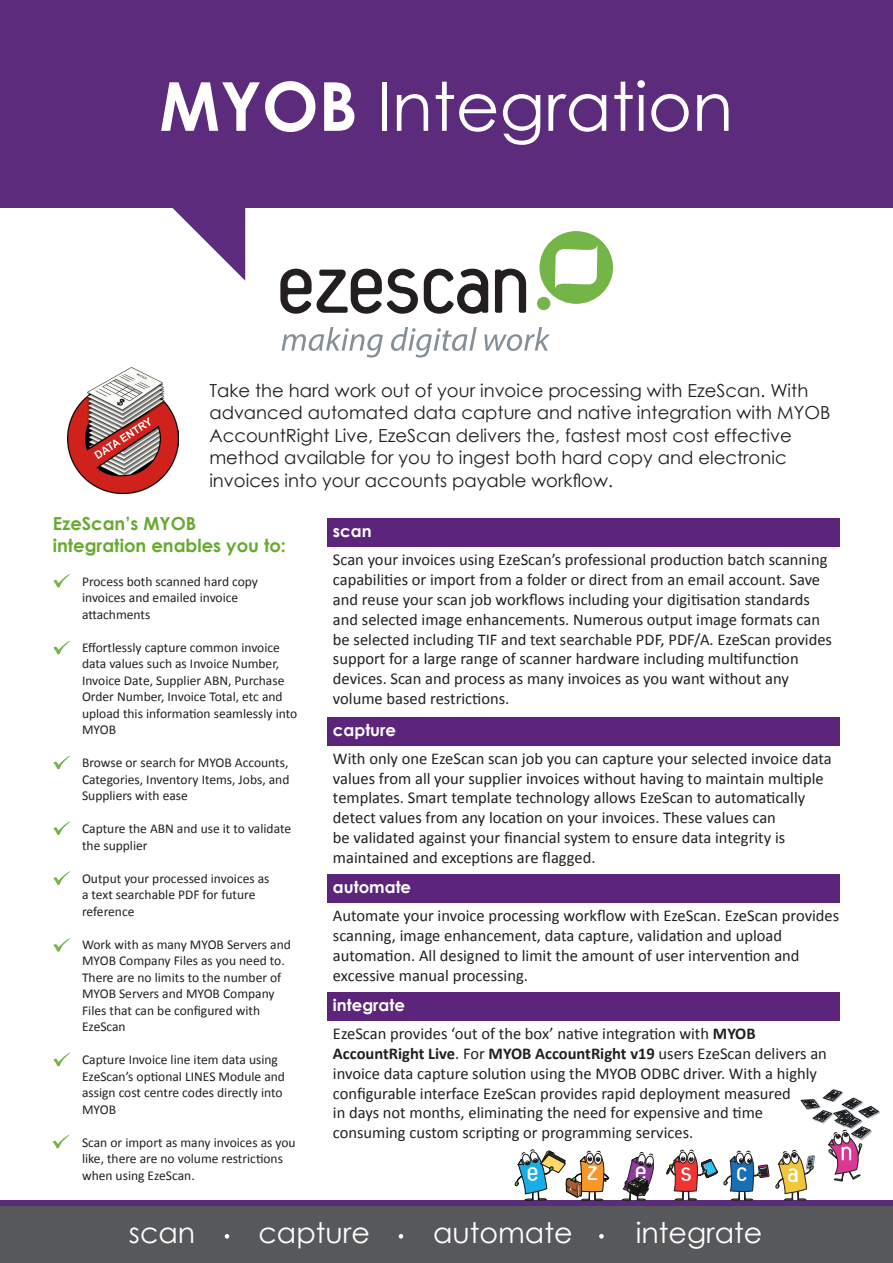
<style>
.page{position:relative;width:893px;height:1263px;background:#fff}
.page>*{position:absolute;margin:0;border:0;box-sizing:border-box;transform-origin:0 0}
.t1{font:67.5px "Century Gothic";color:#fff}
.t2{font:29.25px "Platelet";color:#fff}
.t3{font:28.5px "Century Gothic";color:#fff}
.t4{font:18px/22.5px "Century Gothic";color:#231f20}
.t5{font:700 18px/21.6px "Century Gothic";color:#68aa31}
.t6{font:16.5px/19.8px "Calibri";color:#231f20}
.t7{font:700 16.5px "Century Gothic";color:#fff}
.t8{font:13.5px/16.5px "Calibri";color:#231f20}
.s1{font-weight:700}
</style>
<div class="page">
<div style="left:0;top:0;width:893px;height:207px;background:#5d2b7b"></div>
<svg style="left:170px;top:207px;width:75px;height:74px"></svg>
<svg style="left:280px;top:269px;width:138px;height:45px"></svg>
<svg style="left:424px;top:269px;width:64px;height:45px"></svg>
<svg style="left:495px;top:269px;width:31px;height:44px"></svg>
<div style="left:539px;top:231px;width:74px;height:73px;background:#73b546;border-radius:50%"></div>
<div style="left:537px;top:297px;width:13px;height:13px;background:#73b546;border-radius:50%"></div>
<svg style="left:555px;top:246px;width:42px;height:42px"></svg>
<svg style="left:281px;top:327px;width:102px;height:31px"></svg>
<svg style="left:391px;top:327px;width:86px;height:31px"></svg>
<svg style="left:484px;top:327px;width:66px;height:24px"></svg>
<img style="left:68px;top:367px;width:110px;height:127px">
<div style="left:327px;top:518px;width:513px;height:29px;background:#5c247b"></div>
<svg style="left:53px;top:574px;width:18px;height:13px"></svg>
<svg style="left:53px;top:640px;width:18px;height:14px"></svg>
<svg style="left:53px;top:755px;width:18px;height:14px"></svg>
<svg style="left:53px;top:821px;width:18px;height:14px"></svg>
<svg style="left:53px;top:871px;width:18px;height:14px"></svg>
<svg style="left:53px;top:938px;width:18px;height:14px"></svg>
<div style="left:327px;top:717px;width:513px;height:28px;background:#5c247b"></div>
<div style="left:327px;top:874px;width:513px;height:29px;background:#5c247b"></div>
<div style="left:327px;top:992px;width:513px;height:29px;background:#5c247b"></div>
<svg style="left:53px;top:1052px;width:18px;height:14px"></svg>
<svg style="left:52px;top:1134px;width:18px;height:14px"></svg>
<svg style="left:0;top:1200px;width:893px;height:7px;background:#5b3175"></svg>
<div style="left:0;top:1207px;width:893px;height:56px;background:#57585a"></div>
<svg style="left:723px;top:1150px;width:46px;height:50px"></svg>
<svg style="left:666px;top:1149px;width:51px;height:51px"></svg>
<svg style="left:622px;top:1152px;width:32px;height:48px"></svg>
<svg style="left:775px;top:1090px;width:103px;height:110px"></svg>
<svg style="left:225px;top:1234px;width:4px;height:5px"></svg>
<svg style="left:399px;top:1234px;width:4px;height:5px"></svg>
<svg style="left:599px;top:1234px;width:5px;height:5px"></svg>
<svg style="left:514px;top:1149px;width:95px;height:52px"></svg>
<p class="t1" style="left:159px;top:59px;width:575px"><span class="s1">MYOB</span> Integration</p>
<p class="t4" style="left:209px;top:379px;width:623px">Take the hard work out of your invoice processing with EzeScan. With advanced automated data capture and native integration with MYOB AccountRight Live, EzeScan delivers the, fastest most cost effective method available for you to ingest both hard copy and electronic invoices into your accounts payable workflow.</p>
<p class="t5" style="left:53px;top:513px;width:235px">EzeScan’s MYOB integration enables you to:</p>
<p class="t7" style="left:333px;top:521px;width:40px">scan</p>
<p class="t6" style="left:333px;top:549px;width:501px">Scan your invoices using EzeScan’s professional production batch scanning capabilities or import from a folder or direct from an email account. Save and reuse your scan job workflows including your digitisation standards and selected image enhancements. Numerous output image formats can be selected including TIF and text searchable PDF, PDF/A. EzeScan provides support for a large range of scanner hardware including multifunction devices. Scan and process as many invoices as you want without any volume based restrictions.</p>
<p class="t8" style="left:82px;top:573px;width:177px">Process both scanned hard copy invoices and emailed invoice attachments</p>
<p class="t8" style="left:82px;top:639px;width:217px">Effortlessly capture common invoice data values such as Invoice Number,<br>Invoice Date, Supplier ABN, Purchase<br>Order Number, Invoice Total, etc and upload this information seamlessly into<br>MYOB</p>
<p class="t8" style="left:82px;top:754px;width:209px;text-align:justify">Browse or search for MYOB Accounts, Categories, Inventory Items, Jobs, and Suppliers with ease</p>
<p class="t8" style="left:82px;top:820px;width:211px">Capture the ABN and use it to validate the supplier</p>
<p class="t8" style="left:82px;top:870px;width:189px">Output your processed invoices as a text searchable PDF for future reference</p>
<p class="t8" style="left:82px;top:936px;width:210px">Work with as many MYOB Servers and<br>MYOB Company Files as you need to.<br>There are no limits to the number of<br>MYOB Servers and MYOB Company<br>Files that can be configured with<br>EzeScan</p>
<p class="t8" style="left:82px;top:1051px;width:204px">Capture Invoice line item data using<br>EzeScan’s optional LINES Module and assign cost centre codes directly into<br>MYOB</p>
<p class="t8" style="left:82px;top:1134px;width:215px">Scan or import as many invoices as you like, there are no volume restrictions when using EzeScan.</p>
<p class="t7" style="left:333px;top:719px;width:65px">capture</p>
<p class="t6" style="left:333px;top:748px;width:500px">With only one EzeScan scan job you can capture your selected invoice data values from all your supplier invoices without having to maintain multiple templates. Smart template technology allows EzeScan to automatically detect values from any location on your invoices. These values can<br>be validated against your financial system to ensure data integrity is maintained and exceptions are flagged.</p>
<p class="t7" style="left:333px;top:877px;width:80px">automate</p>
<p class="t6" style="left:333px;top:905px;width:508px">Automate your invoice processing workflow with EzeScan. EzeScan provides scanning, image enhancement, data capture, validation and upload automation. All designed to limit the amount of user intervention and excessive manual processing.</p>
<p class="t7" style="left:333px;top:995px;width:73px">integrate</p>
<p class="t6" style="left:333px;top:1023px;width:495px">EzeScan provides ‘out of the box’ native integration with <span class="s1">MYOB AccountRight Live</span>. For <span class="s1">MYOB AccountRight v19</span> users EzeScan delivers an invoice data capture solution using the MYOB ODBC driver. With a highly configurable interface EzeScan provides rapid deployment measured</p>
<p class="t6" style="left:333px;top:1102px;width:432px">in days not months, eliminating the need for expensive and time</p>
<p class="t6" style="left:333px;top:1122px;width:362px">consuming custom scripting or programming services.</p>
<p class="t2" style="left:586px;top:1159px;width:63px">z e</p>
<p class="t2" style="left:786px;top:1160px;width:15px">a</p>
<p class="t2" style="left:679px;top:1159px;width:15px">s</p>
<p class="t2" style="left:735px;top:1159px;width:15px">c</p>
<p class="t3" style="left:129px;top:1213px;width:68px">scan</p>
<p class="t3" style="left:258px;top:1213px;width:113px">capture</p>
<p class="t3" style="left:433px;top:1213px;width:141px">automate</p>
<p class="t3" style="left:636px;top:1213px;width:128px">integrate</p>
</div>
